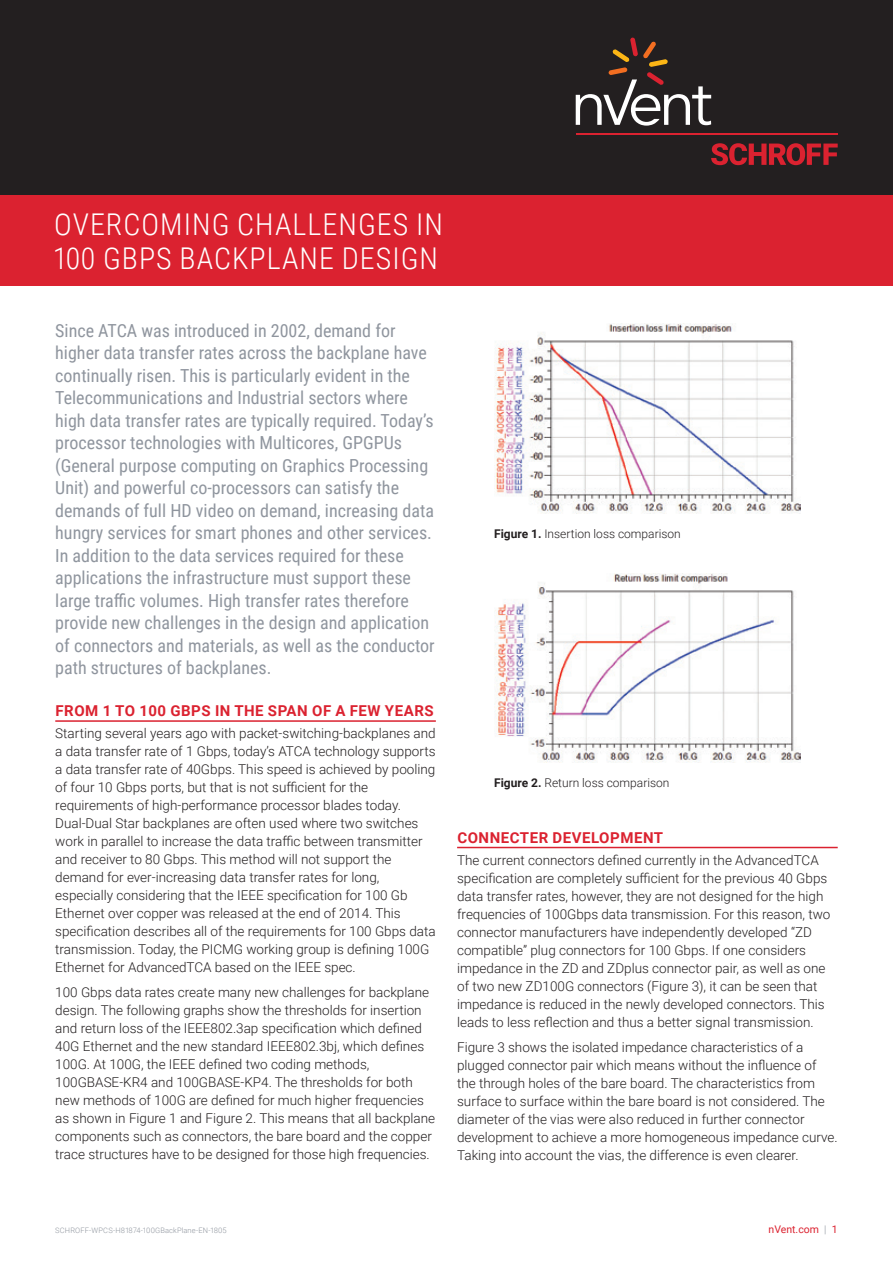
<style>
.page{position:relative;width:893px;height:1263px;background:#fff}
.page>*{position:absolute;margin:0;border:0;box-sizing:border-box;transform-origin:0 0}
.t1{font:300 30px/33.8px "Roboto Condensed";letter-spacing:.035em;color:#fff}
.t2{font:18px/22.5px "Roboto Condensed";color:#8f959e}
.t3{font:700 15px "Roboto";letter-spacing:.035em;color:#db2230}
.t4{font:300 13.5px/18px "Roboto";color:#231f20}
.t5{font:300 12px "Roboto";color:#231f20}
.t6{font:10.5px "Roboto";color:#db2230}
.t7{font:300 7.5px "Roboto";letter-spacing:.015em;color:#8f959e}
.s1{font-weight:700}
.s2{font-weight:300;color:#8f959e}
</style>
<div class="page">
<div style="left:0;top:0;width:893px;height:196px;background:#231f20"></div>
<div style="left:0;top:195px;width:893px;height:91px;background:#db2230"></div>
<svg style="left:711px;top:143px;width:127px;height:22px"></svg>
<hr style="left:576px;top:133px;width:262px;height:2px;background:#db2230">
<svg style="left:576px;top:38px;width:135px;height:88px"></svg>
<img style="left:494px;top:323px;width:307px;height:191px">
<img style="left:494px;top:573px;width:307px;height:189px">
<hr style="left:457px;top:847px;width:381px;height:1px;background:#db2230">
<hr style="left:55px;top:720px;width:381px;height:2px;background:#db2230">
<h1 class="t1" style="left:54px;top:206px;width:391px">OVERCOMING CHALLENGES IN<br>100 GBPS BACKPLANE DESIGN</h1>
<p class="t2" style="left:55px;top:318px;width:381px">Since ATCA was introduced in 2002, demand for higher data transfer rates across the backplane have continually risen. This is particularly evident in the Telecommunications and Industrial sectors where high data transfer rates are typically required. Today’s processor technologies with Multicores, GPGPUs (General purpose computing on Graphics Processing Unit) and powerful co-processors can satisfy the demands of full HD video on demand, increasing data hungry services for smart phones and other services.<br>In addition to the data services required for these applications the infrastructure must support these large traffic volumes. High transfer rates therefore provide new challenges in the design and application of connectors and materials, as well as the conductor path structures of backplanes.</p>
<p class="t3" style="left:56px;top:700px;width:380px">FROM 1 TO 100 GBPS IN THE SPAN OF A FEW YEARS</p>
<p class="t4" style="left:55px;top:724px;width:382px">Starting several years ago with packet-switching-backplanes and a data transfer rate of 1 Gbps, today’s ATCA technology supports a data transfer rate of 40Gbps. This speed is achieved by pooling of four 10 Gbps ports, but that is not sufficient for the requirements of high-performance processor blades today.<br>Dual-Dual Star backplanes are often used where two switches work in parallel to increase the data traffic between transmitter and receiver to 80 Gbps. This method will not support the demand for ever-increasing data transfer rates for long, especially considering that the IEEE specification for 100 Gb Ethernet over copper was released at the end of 2014. This specification describes all of the requirements for 100 Gbps data transmission. Today, the PICMG working group is defining 100G Ethernet for AdvancedTCA based on the IEEE spec.</p>
<p class="t4" style="left:55px;top:983px;width:381px">100 Gbps data rates create many new challenges for backplane design. The following graphs show the thresholds for insertion and return loss of the IEEE802.3ap specification which defined 40G Ethernet and the new standard IEEE802.3bj, which defines 100G. At 100G, the IEEE defined two coding methods, 100GBASE-KR4 and 100GBASE-KP4. The thresholds for both new methods of 100G are defined for much higher frequencies as shown in Figure 1 and Figure 2. This means that all backplane components such as connectors, the bare board and the copper trace structures have to be designed for those high frequencies.</p>
<p class="t5" style="left:494px;top:525px;width:188px"><span class="s1">Figure 1.</span> Insertion loss comparison</p>
<p class="t5" style="left:494px;top:774px;width:177px"><span class="s1">Figure 2.</span> Return loss comparison</p>
<p class="t3" style="left:457px;top:827px;width:207px">CONNECTER DEVELOPMENT</p>
<p class="t4" style="left:457px;top:850px;width:375px">The current connectors defined currently in the AdvancedTCA specification are completely sufficient for the previous 40 Gbps data transfer rates, however, they are not designed for the high frequencies of 100Gbps data transmission. For this reason, two connector manufacturers have independently developed “ZD compatible” plug connectors for 100 Gbps. If one considers impedance in the ZD and ZDplus connector pair, as well as one of two new ZD100G connectors (Figure 3), it can be seen that impedance is reduced in the newly developed connectors. This leads to less reflection and thus a better signal transmission.</p>
<p class="t4" style="left:457px;top:1037px;width:382px">Figure 3 shows the isolated impedance characteristics of a plugged connector pair which means without the influence of the through holes of the bare board. The characteristics from surface to surface within the bare board is not considered. The diameter of the vias were also reduced in further connector development to achieve a more homogeneous impedance curve.<br>Taking into account the vias, the difference is even clearer.</p>
<p class="t7" style="left:55px;top:1225px;width:173px">SCHROFF-WPCS-H81874-100GBackPlane-EN-1805</p>
<p class="t6" style="left:769px;top:1222px;width:71px">nVent.com <span class="s2">|</span> 1</p>
</div>
